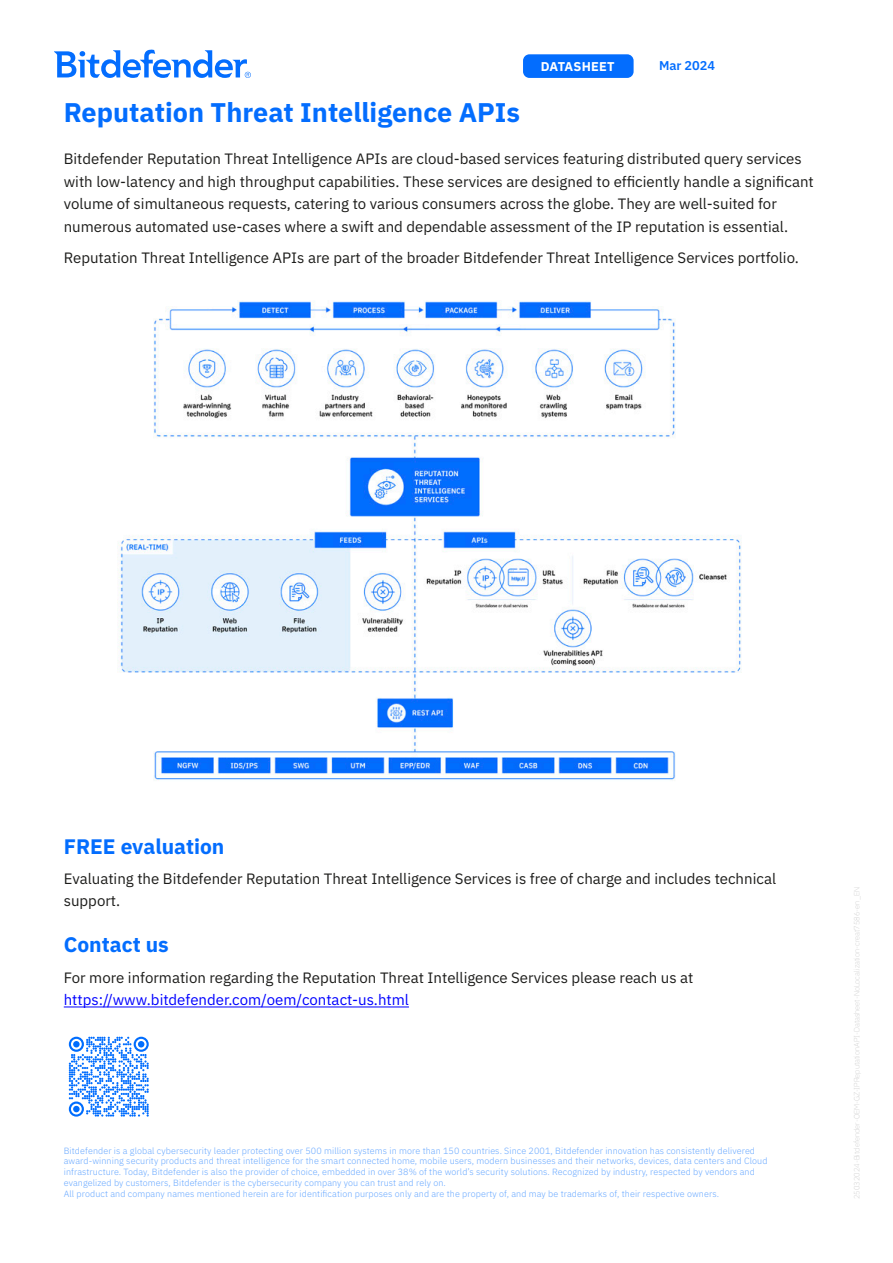
<style>
.page{position:relative;width:893px;height:1263px;background:#fff}
.page>*{position:absolute;margin:0;border:0;box-sizing:border-box;transform-origin:0 0}
.Main-Title-L1{font:700 27px "IBM Plex Sans";color:#036dfe}
.Main-Title-L3{font:700 21px "IBM Plex Sans";color:#036dfe}
.Normal__Web{font:15px/22.5px "IBM Plex Sans";color:#1c1c1a}
.Main-Body-Text{font:15px/22.5px "IBM Plex Sans";color:#1c1c1a}
.t1{font:700 12.75px "IBM Plex Sans";letter-spacing:.02em;color:#fff}
.t2{font:600 12.75px "IBM Plex Sans";color:#036dfe}
.t3{font:300 9px/10.8px "IBM Plex Sans";letter-spacing:.01em;color:#67a8ff}
.s1{color:#00f}
</style>
<div class="page">
<div style="left:523px;top:54px;width:111px;height:24px;background:#036dfe;border-radius:6px"></div>
<svg style="left:54px;top:49px;width:197px;height:29px"></svg>
<hr style="left:64px;top:1006px;width:345px;height:1px;background:#00f">
<img style="left:117px;top:301px;width:625px;height:479px">
<svg style="left:69px;top:1037px;width:80px;height:79px"></svg>
<div style="left:73px;top:1106px;width:7px;height:6px;background:#006dfe;border-radius:50%"></div>
<h3 class="t1" style="left:541px;top:56px;width:75px">DATASHEET</h3>
<h3 class="t2" style="left:659px;top:56px;width:58px">Mar 2024</h3>
<p class="Main-Title-L1" style="left:64px;top:91px;width:458px">Reputation Threat Intelligence APIs</p>
<p class="Normal__Web" style="left:64px;top:147px;width:751px">Bitdefender Reputation Threat Intelligence APIs are cloud-based services featuring distributed query services with low-latency and high throughput capabilities. These services are designed to efficiently handle a significant volume of simultaneous requests, catering to various consumers across the globe. They are well-suited for numerous automated use-cases where a swift and dependable assessment of the IP reputation is essential.</p>
<p class="Normal__Web" style="left:64px;top:245px;width:737px">Reputation Threat Intelligence APIs are part of the broader Bitdefender Threat Intelligence Services portfolio.</p>
<p class="Main-Title-L3" style="left:64px;top:829px;width:162px">FREE evaluation</p>
<p class="Normal__Web" style="left:64px;top:866px;width:714px">Evaluating the Bitdefender Reputation Threat Intelligence Services is free of charge and includes technical support.</p>
<p class="Main-Title-L3" style="left:64px;top:927px;width:106px">Contact us</p>
<p class="Main-Body-Text" style="left:64px;top:965px;width:631px">For more information regarding the Reputation Threat Intelligence Services please reach us at <span class="s1">https://www.bitdefender.com/oem/contact-us.html</span></p>
<p class="t3" style="left:64px;top:1144px;width:705px">Bitdefender is a global cybersecurity leader protecting over 500 million systems in more than 150 countries. Since 2001, Bitdefender innovation has consistently delivered award-winning security products and threat intelligence for the smart connected home, mobile users, modern businesses and their networks, devices, data centers and Cloud infrastructure. Today, Bitdefender is also the provider of choice, embedded in over 38% of the world’s security solutions. Recognized by industry, respected by vendors and evangelized by customers, Bitdefender is the cybersecurity company you can trust and rely on.<br>All product and company names mentioned herein are for identification purposes only and are the property of, and may be trademarks of, their respective owners.</p>
</div>
